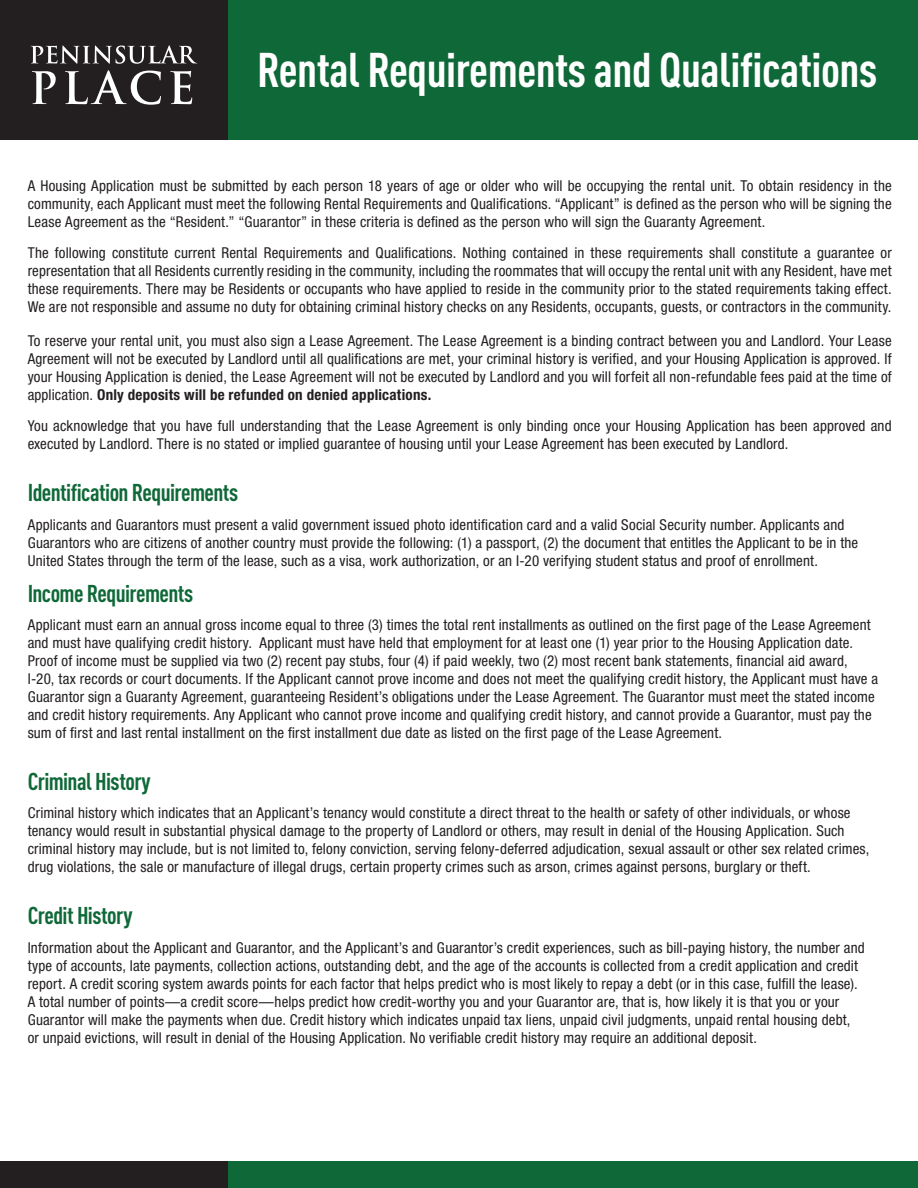
<style>
.page{position:relative;width:918px;height:1188px;background:#fff}
.page>*{position:absolute;margin:0;border:0;box-sizing:border-box;transform-origin:0 0}
.t1{font:700 condensed 48px "DIN Pro";letter-spacing:-.01em;color:#fff}
.Paragraph_Style_1{font:700 condensed 24px "DIN Pro";letter-spacing:-.025em;color:#0f6838}
.Paragraph_Style_1-2{font:condensed 15px/18px "Helvetica Neue LT Std";letter-spacing:.01em;color:#231f20}
.s1{font-weight:700}
</style>
<div class="page">
<div style="left:0;top:0;width:228px;height:140px;background:#231f20"></div>
<div style="left:228px;top:0;width:690px;height:140px;background:#0f6838"></div>
<svg style="left:31px;top:45px;width:166px;height:19px"></svg>
<svg style="left:32px;top:71px;width:24px;height:33px"></svg>
<svg style="left:65px;top:70px;width:96px;height:35px"></svg>
<svg style="left:170px;top:71px;width:22px;height:33px"></svg>
<div style="left:228px;top:1161px;width:690px;height:27px;background:#0f6838"></div>
<div style="left:0;top:1161px;width:228px;height:27px;background:#231f20"></div>
<p class="t1" style="left:257px;top:34px;width:622px">Rental Requirements and Qualifications</p>
<p class="Paragraph_Style_1-2" style="left:28px;top:176px;width:866px;text-align:justify">A Housing Application must be submitted by each person 18 years of age or older who will be occupying the rental unit. To obtain residency in the community, each Applicant must meet the following Rental Requirements and Qualifications. “Applicant” is defined as the person who will be signing the Lease Agreement as the “Resident.” “Guarantor” in these criteria is defined as the person who will sign the Guaranty Agreement.</p>
<p class="Paragraph_Style_1-2" style="left:28px;top:243px;width:866px;text-align:justify">The following constitute current Rental Requirements and Qualifications. Nothing contained in these requirements shall constitute a guarantee or representation that all Residents currently residing in the community, including the roommates that will occupy the rental unit with any Resident, have met these requirements. There may be Residents or occupants who have applied to reside in the community prior to the stated requirements taking effect.<br>We are not responsible and assume no duty for obtaining criminal history checks on any Residents, occupants, guests, or contractors in the community.</p>
<p class="Paragraph_Style_1-2" style="left:28px;top:332px;width:866px;text-align:justify">To reserve your rental unit, you must also sign a Lease Agreement. The Lease Agreement is a binding contract between you and Landlord. Your Lease Agreement will not be executed by Landlord until all qualifications are met, your criminal history is verified, and your Housing Application is approved. If your Housing Application is denied, the Lease Agreement will not be executed by Landlord and you will forfeit all non-refundable fees paid at the time of application. <span class="s1">Only deposits will be refunded on denied applications.</span></p>
<p class="Paragraph_Style_1-2" style="left:28px;top:417px;width:865px">You acknowledge that you have full understanding that the Lease Agreement is only binding once your Housing Application has been approved and executed by Landlord. There is no stated or implied guarantee of housing until your Lease Agreement has been executed by Landlord.</p>
<p class="Paragraph_Style_1" style="left:28px;top:475px;width:212px">Identification Requirements</p>
<p class="Paragraph_Style_1-2" style="left:28px;top:515px;width:832px">Applicants and Guarantors must present a valid government issued photo identification card and a valid Social Security number. Applicants and<br>Guarantors who are citizens of another country must provide the following: (1) a passport, (2) the document that entitles the Applicant to be in the<br>United States through the term of the lease, such as a visa, work authorization, or an I-20 verifying student status and proof of enrollment.</p>
<p class="Paragraph_Style_1" style="left:28px;top:575px;width:167px">Income Requirements</p>
<p class="Paragraph_Style_1-2" style="left:28px;top:615px;width:852px">Applicant must earn an annual gross income equal to three (3) times the total rent installments as outlined on the first page of the Lease Agreement and must have qualifying credit history. Applicant must have held that employment for at least one (1) year prior to the Housing Application date.<br>Proof of income must be supplied via two (2) recent pay stubs, four (4) if paid weekly, two (2) most recent bank statements, financial aid award, I-20, tax records or court documents. If the Applicant cannot prove income and does not meet the qualifying credit history, the Applicant must have a Guarantor sign a Guaranty Agreement, guaranteeing Resident’s obligations under the Lease Agreement. The Guarantor must meet the stated income and credit history requirements. Any Applicant who cannot prove income and qualifying credit history, and cannot provide a Guarantor, must pay the sum of first and last rental installment on the first installment due date as listed on the first page of the Lease Agreement.</p>
<p class="Paragraph_Style_1" style="left:28px;top:763px;width:125px">Criminal History</p>
<p class="Paragraph_Style_1-2" style="left:28px;top:804px;width:843px">Criminal history which indicates that an Applicant’s tenancy would constitute a direct threat to the health or safety of other individuals, or whose tenancy would result in substantial physical damage to the property of Landlord or others, may result in denial of the Housing Application. Such criminal history may include, but is not limited to, felony conviction, serving felony-deferred adjudication, sexual assault or other sex related crimes, drug violations, the sale or manufacture of illegal drugs, certain property crimes such as arson, crimes against persons, burglary or theft.</p>
<p class="Paragraph_Style_1" style="left:28px;top:898px;width:106px">Credit History</p>
<p class="Paragraph_Style_1-2" style="left:28px;top:938px;width:839px">Information about the Applicant and Guarantor, and the Applicant’s and Guarantor’s credit experiences, such as bill-paying history, the number and type of accounts, late payments, collection actions, outstanding debt, and the age of the accounts is collected from a credit application and credit report. A credit scoring system awards points for each factor that helps predict who is most likely to repay a debt (or in this case, fulfill the lease).<br>A total number of points—a credit score—helps predict how credit-worthy you and your Guarantor are, that is, how likely it is that you or your Guarantor will make the payments when due. Credit history which indicates unpaid tax liens, unpaid civil judgments, unpaid rental housing debt, or unpaid evictions, will result in denial of the Housing Application. No verifiable credit history may require an additional deposit.</p>
</div>
